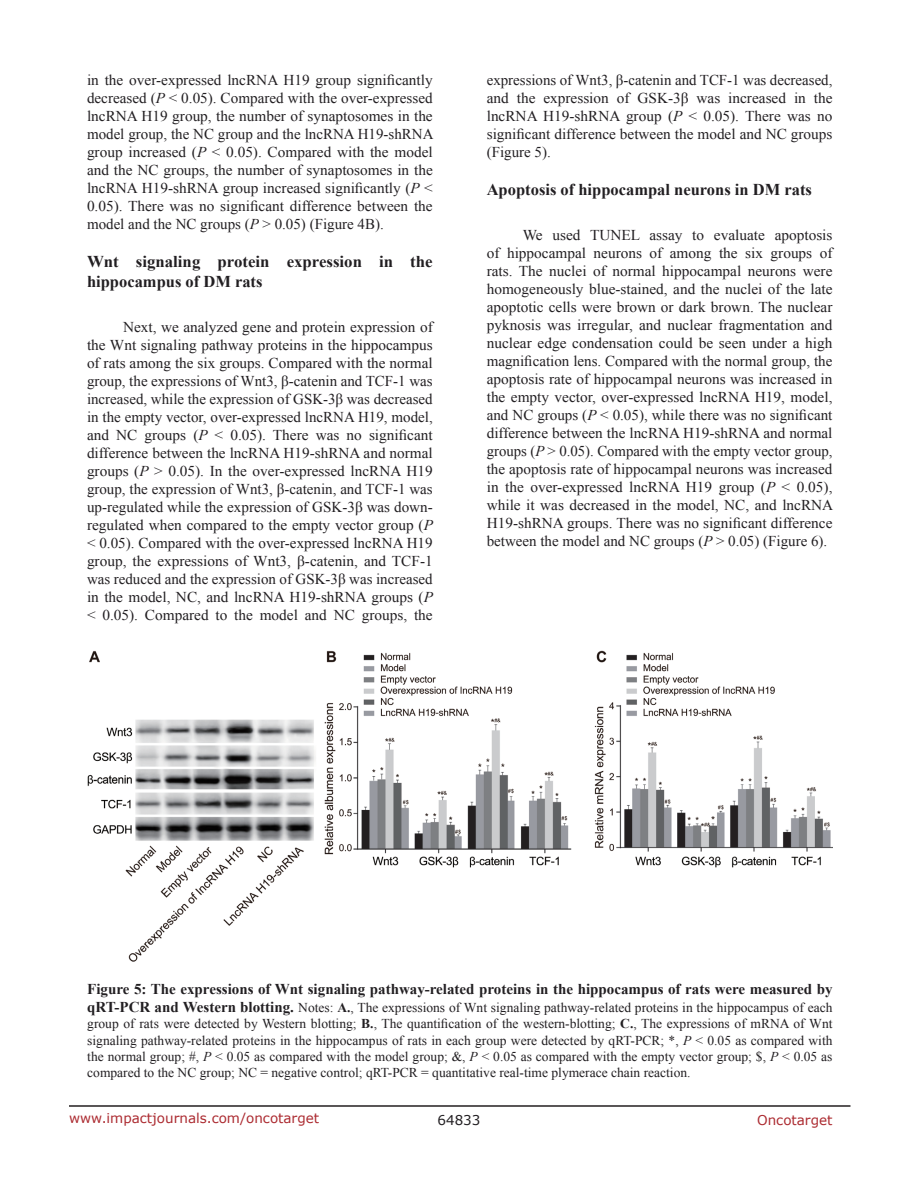
<style>
.page{position:relative;width:918px;height:1188px;background:#fff}
.page>*{position:absolute;margin:0;border:0;box-sizing:border-box;transform-origin:0 0}
.SubHeading{font:700 16.5px/19.8px "Times New Roman";color:#221f22}
.BodyText{font:15px/18px "Times New Roman";color:#221f22;text-align:justify}
.FigureText{font:700 15px "Times New Roman";color:#221f22}
.FigureText-2{font:13.5px/16.2px "Times New Roman";color:#221f22;text-align:justify}
.t1{font:13.5px "Verdana";color:#ac2b31}
.t2{font:13.5px "Verdana";color:#221f22}
.s1{font-style:italic}
.s2{font-weight:700;font-size:15px}
.s3{font-weight:700}
</style>
<div class="page">
<hr style="left:69px;top:1105px;width:781px;height:2px;background:#231f20">
<img style="left:87px;top:650px;width:746px;height:312px">
<p class="BodyText" style="left:87px;top:71px;width:348px">in the over-expressed lncRNA H19 group significantly decreased (<span class="s1">P</span> &lt; 0.05). Compared with the over-expressed lncRNA H19 group, the number of synaptosomes in the model group, the NC group and the lncRNA H19-shRNA group increased (<span class="s1">P</span> &lt; 0.05). Compared with the model and the NC groups, the number of synaptosomes in the lncRNA H19-shRNA group increased significantly (<span class="s1">P</span> &lt; 0.05). There was no significant difference between the model and the NC groups (<span class="s1">P</span> &gt; 0.05) (Figure 4B).</p>
<p class="SubHeading" style="left:87px;top:251px;width:347px">Wnt signaling protein expression in the hippocampus of DM rats</p>
<p class="BodyText" style="left:87px;top:318px;width:348px;text-indent:36px">Next, we analyzed gene and protein expression of the Wnt signaling pathway proteins in the hippocampus of rats among the six groups. Compared with the normal group, the expressions of Wnt3, β-catenin and TCF-1 was increased, while the expression of GSK-3β was decreased in the empty vector, over-expressed lncRNA H19, model, and NC groups (<span class="s1">P</span> &lt; 0.05). There was no significant difference between the lncRNA H19-shRNA and normal groups (<span class="s1">P</span> &gt; 0.05). In the over-expressed lncRNA H19 group, the expression of Wnt3, β-catenin, and TCF-1 was up-regulated while the expression of GSK-3β was down&shy;regulated when compared to the empty vector group (<span class="s1">P </span>&lt; 0.05). Compared with the over-expressed lncRNA H19 group, the expressions of Wnt3, β-catenin, and TCF-1 was reduced and the expression of GSK-3β was increased in the model, NC, and lncRNA H19-shRNA groups (<span class="s1">P </span>&lt; 0.05). Compared to the model and NC groups, the</p>
<p class="BodyText" style="left:487px;top:71px;width:347px">expressions of Wnt3, β-catenin and TCF-1 was decreased, and the expression of GSK-3β was increased in the lncRNA H19-shRNA group (<span class="s1">P</span> &lt; 0.05). There was no significant difference between the model and NC groups (Figure 5).</p>
<p class="SubHeading" style="left:487px;top:179px;width:327px">Apoptosis of hippocampal neurons in DM rats</p>
<p class="BodyText" style="left:487px;top:226px;width:348px;text-indent:36px">We used TUNEL assay to evaluate apoptosis of hippocampal neurons of among the six groups of rats. The nuclei of normal hippocampal neurons were homogeneously blue-stained, and the nuclei of the late apoptotic cells were brown or dark brown. The nuclear pyknosis was irregular, and nuclear fragmentation and nuclear edge condensation could be seen under a high magnification lens. Compared with the normal group, the apoptosis rate of hippocampal neurons was increased in the empty vector, over-expressed lncRNA H19, model, and NC groups (<span class="s1">P</span> &lt; 0.05), while there was no significant difference between the lncRNA H19-shRNA and normal groups (<span class="s1">P</span> &gt; 0.05). Compared with the empty vector group, the apoptosis rate of hippocampal neurons was increased in the over-expressed lncRNA H19 group (<span class="s1">P</span> &lt; 0.05), while it was decreased in the model, NC, and lncRNA H19-shRNA groups. There was no significant difference between the model and NC groups (<span class="s1">P</span> &gt; 0.05) (Figure 6).</p>
<p class="FigureText" style="left:87px;top:979px;width:747px">Figure 5: The expressions of Wnt signaling pathway-related proteins in the hippocampus of rats were measured by</p>
<p class="FigureText-2" style="left:87px;top:999px;width:747px"><span class="s2">qRT-PCR and Western blotting.</span> Notes: <span class="s3">A.</span>, The expressions of Wnt signaling pathway-related proteins in the hippocampus of each group of rats were detected by Western blotting; <span class="s3">B.</span>, The quantification of the western-blotting; <span class="s3">C.</span>, The expressions of mRNA of Wnt signaling pathway-related proteins in the hippocampus of rats in each group were detected by qRT-PCR; *, <span class="s1">P</span> &lt; 0.05 as compared with the normal group; #, <span class="s1">P</span> &lt; 0.05 as compared with the model group; &amp;, <span class="s1">P</span> &lt; 0.05 as compared with the empty vector group; $, <span class="s1">P</span> &lt; 0.05 as compared to the NC group; NC = negative control; qRT-PCR = quantitative real-time plymerace chain reaction.</p>
<p class="t1" style="left:69px;top:1109px;width:252px">www.impactjournals.com/oncotarget</p>
<p class="t2" style="left:438px;top:1111px;width:44px">64833</p>
<p class="t1" style="left:757px;top:1111px;width:77px">Oncotarget</p>
</div>
